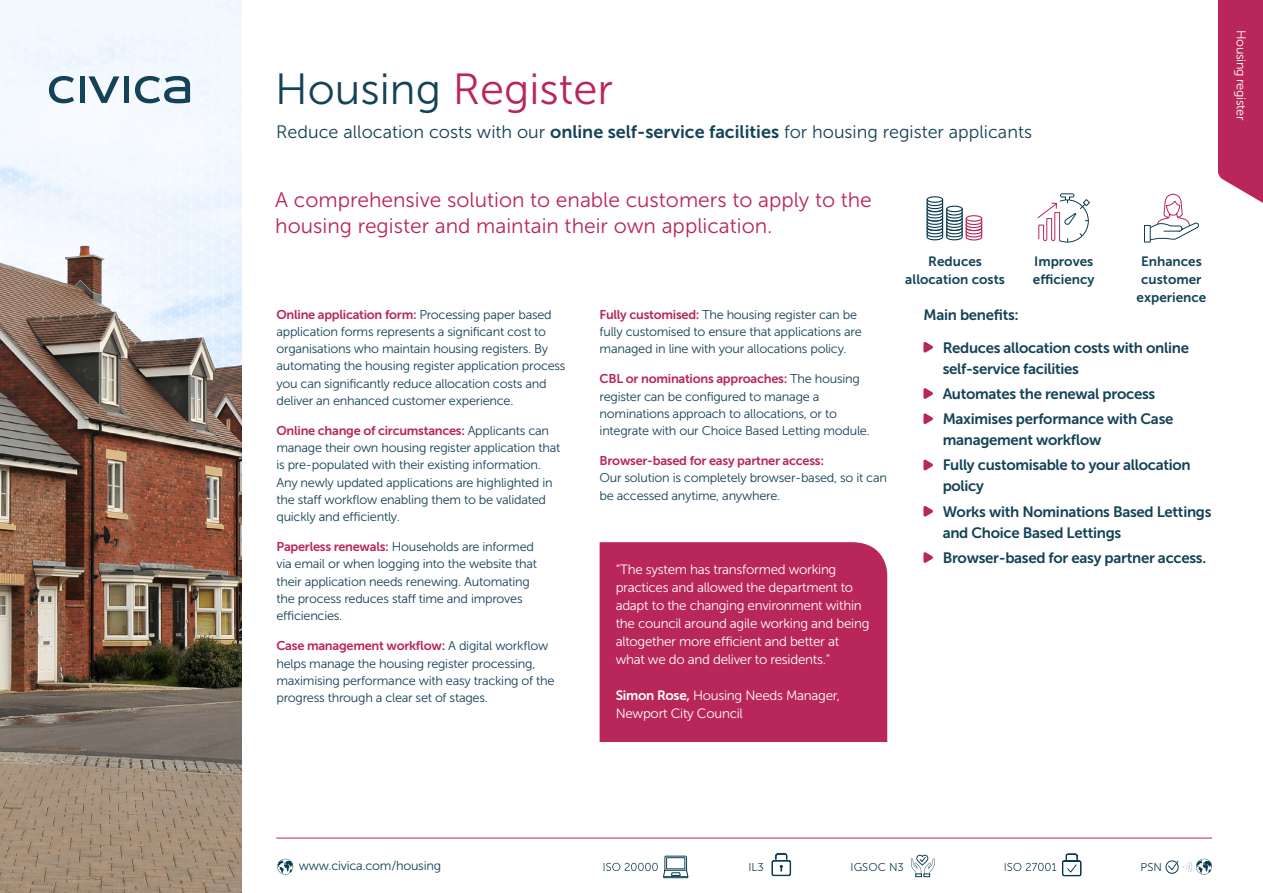
<style>
.page{position:relative;width:1263px;height:893px;background:#fff}
.page>*{position:absolute;margin:0;border:0;box-sizing:border-box;transform-origin:0 0}
.t1{font:43.5px "Museo Sans 300";color:#b92659}
.t2{font:21px/25.5px "Museo Sans 300";color:#b92659}
.t3{font:18px "Museo Sans 300";color:#144257}
.t4{font:15px/25.2px "Museo Sans 700";letter-spacing:-.02em;color:#144257}
.t5{font:13.5px/18px "Museo Sans 300";letter-spacing:-.02em;color:#fff}
.t6{font:13.5px/18px "Museo Sans 700";color:#144257;text-align:center}
.t7{font:12.75px/17.2px "Museo Sans 300";letter-spacing:-.02em;color:#144257}
.t8{font:12.75px "Museo Sans 700";letter-spacing:-.02em;color:#b92659}
.t9{font:12.75px "Museo Sans 300";letter-spacing:-.025em;color:#fff}
.t10{font:11.25px "Museo Sans 300";color:#144257}
.s1{color:#144257}
.s2{font-family:"Museo Sans 700"}
.s3{font-family:"Museo Sans 300";color:#144257}
.s4{font-family:"Museo Sans 700";color:#b92659}
</style>
<div class="page">
<div style="left:1218px;top:0;width:45px;height:203px;background:#b92659"></div>
<div style="left:600px;top:542px;width:287px;height:200px;background:#b92659"></div>
<svg style="left:923px;top:342px;width:10px;height:11px"></svg>
<svg style="left:923px;top:388px;width:10px;height:11px"></svg>
<svg style="left:923px;top:413px;width:10px;height:11px"></svg>
<svg style="left:923px;top:459px;width:10px;height:12px"></svg>
<svg style="left:923px;top:506px;width:10px;height:11px"></svg>
<svg style="left:923px;top:552px;width:10px;height:11px"></svg>
<hr style="left:276px;top:838px;width:936px;height:1px;background:#b92659">
<img style="left:0;top:0;width:241px;height:893px">
<svg style="left:49px;top:76px;width:25px;height:27px"></svg>
<div style="left:124px;top:76px;width:5px;height:27px;background:#144257"></div>
<div style="left:80px;top:76px;width:5px;height:27px;background:#144257"></div>
<svg style="left:89px;top:76px;width:30px;height:27px"></svg>
<svg style="left:135px;top:76px;width:55px;height:27px"></svg>
<svg style="left:1005px;top:863px;width:51px;height:8px"></svg>
<svg style="left:772px;top:853px;width:19px;height:23px"></svg>
<svg style="left:604px;top:856px;width:84px;height:23px"></svg>
<svg style="left:1062px;top:853px;width:19px;height:23px"></svg>
<svg style="left:277px;top:858px;width:16px;height:17px"></svg>
<svg style="left:1165px;top:858px;width:47px;height:17px"></svg>
<svg style="left:911px;top:854px;width:23px;height:23px"></svg>
<div style="left:1144px;top:225px;width:7px;height:17px;border:1px solid #0d3d52"></div>
<svg style="left:1149px;top:193px;width:50px;height:48px"></svg>
<div style="left:1060px;top:193px;width:14px;height:4px;border:1px solid #0a3d52;border-radius:2px"></div>
<svg style="left:1037px;top:198px;width:53px;height:45px"></svg>
<svg style="left:926px;top:198px;width:57px;height:43px"></svg>
<div style="left:927px;top:196px;width:16px;height:7px;border:1px solid #0a3d52;border-radius:50%"></div>
<h1 class="t1" style="left:275px;top:65px;width:339px"><span class="s1">Housing</span> Register</h1>
<h3 class="t3" style="left:276px;top:122px;width:757px">Reduce allocation costs with our <span class="s2">online self-service facilities</span> for housing register applicants</h3>
<h2 class="t2" style="left:275px;top:187px;width:598px">A comprehensive solution to enable customers to apply to the housing register and maintain their own application.</h2>
<p class="t8" style="left:276px;top:307px;width:277px">Online application form: <span class="s3">Processing paper based</span></p>
<p class="t7" style="left:276px;top:323px;width:291px">application forms represents a significant cost to organisations who maintain housing registers. By automating the housing register application process you can significantly reduce allocation costs and deliver an enhanced customer experience.</p>
<p class="t8" style="left:276px;top:423px;width:274px">Online change of circumstances: <span class="s3">Applicants can</span></p>
<p class="t7" style="left:276px;top:439px;width:285px">manage their own housing register application that is pre-populated with their existing information.<br>Any newly updated applications are highlighted in the staff workflow enabling them to be validated quickly and efficiently.</p>
<p class="t7" style="left:276px;top:538px;width:262px"><span class="s4">Paperless renewals:</span> Households are informed via email or when logging into the website that their application needs renewing. Automating the process reduces staff time and improves efficiencies.</p>
<p class="t8" style="left:276px;top:639px;width:273px">Case management workflow: <span class="s3">A digital workflow</span></p>
<p class="t7" style="left:276px;top:655px;width:280px">helps manage the housing register processing, maximising performance with easy tracking of the progress through a clear set of stages.</p>
<p class="t7" style="left:600px;top:306px;width:264px"><span class="s4">Fully customised:</span> The housing register can be fully customised to ensure that applications are managed in line with your allocations policy.</p>
<p class="t8" style="left:600px;top:372px;width:262px">CBL or nominations approaches: <span class="s3">The housing</span></p>
<p class="t7" style="left:600px;top:388px;width:272px">register can be configured to manage a nominations approach to allocations, or to integrate with our Choice Based Letting module.</p>
<p class="t8" style="left:600px;top:454px;width:226px">Browser-based for easy partner access:</p>
<p class="t7" style="left:600px;top:469px;width:289px">Our solution is completely browser-based, so it can be accessed anytime, anywhere.</p>
<p class="t5" style="left:616px;top:561px;width:255px">“The system has transformed working practices and allowed the department to adapt to the changing environment within the council around agile working and being altogether more efficient and better at what we do and deliver to residents.”</p>
<p class="t5" style="left:616px;top:687px;width:226px"><span class="s2">Simon Rose,</span> Housing Needs Manager,<br>Newport City Council</p>
<p class="t6" style="left:905px;top:253px;width:101px">Reduces allocation costs</p>
<p class="t6" style="left:1033px;top:253px;width:63px;text-align:left">Improves efficiency</p>
<p class="t6" style="left:1136px;top:253px;width:71px">Enhances customer experience</p>
<p class="t4" style="left:943px;top:299px;width:248px;line-height:32.5px;text-indent:-19px">Main benefits:<br>Reduces allocation costs with online</p>
<p class="t4" style="left:943px;top:356px;width:232px">self-service facilities<br>Automates the renewal process<br>Maximises performance with Case</p>
<p class="t4" style="left:943px;top:427px;width:249px">management workflow<br>Fully customisable to your allocation</p>
<p class="t4" style="left:943px;top:474px;width:270px">policy<br>Works with Nominations Based Lettings</p>
<p class="t4" style="left:943px;top:520px;width:265px">and Choice Based Lettings<br>Browser-based for easy partner access.</p>
<p class="t9" style="left:1248px;top:30px;width:92px;rotate:90deg">Housing register</p>
<p class="t7" style="left:299px;top:857px;width:144px">www.civica.com/housing</p>
<p class="t10" style="left:748px;top:861px;width:17px">IL3</p>
<p class="t10" style="left:851px;top:861px;width:55px">IGSOC N3</p>
<p class="t10" style="left:1140px;top:861px;width:23px">PSN</p>
</div>
